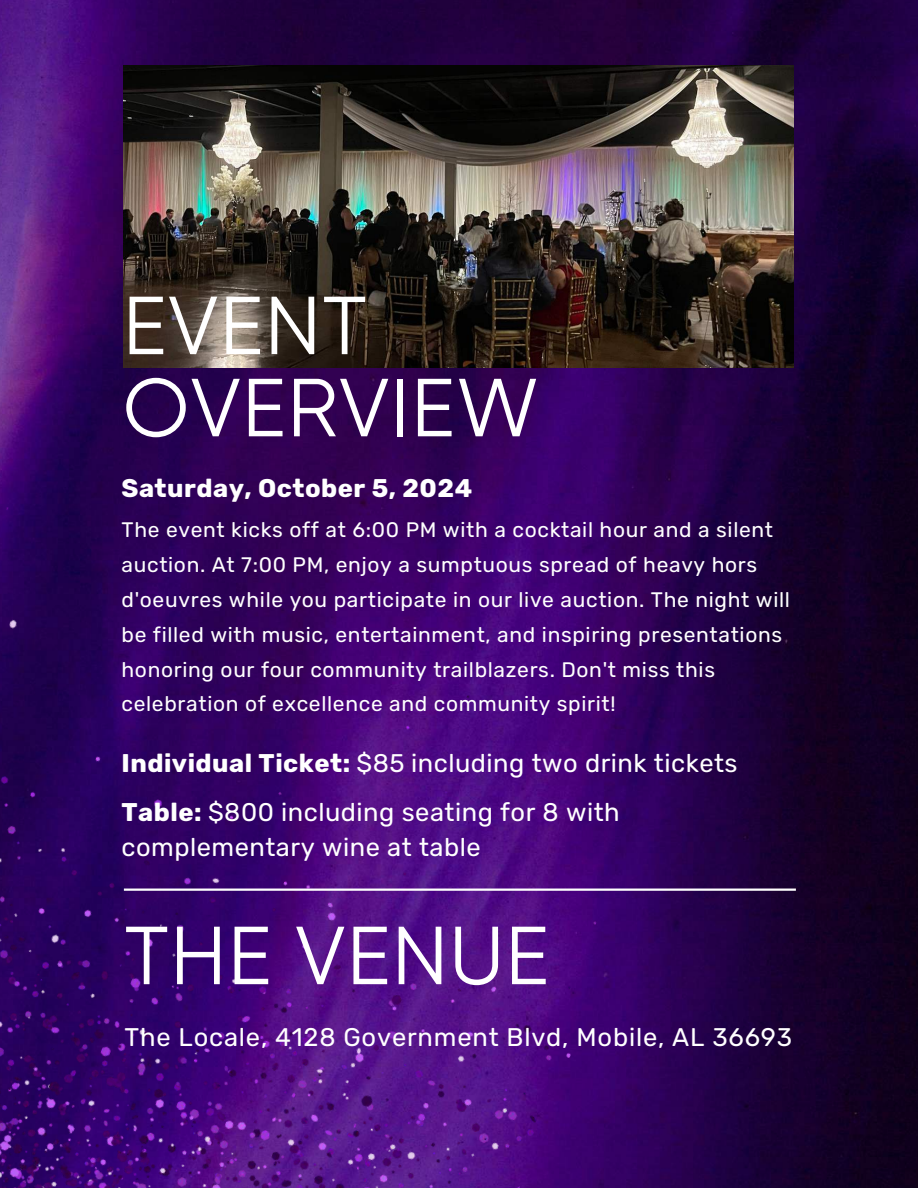
<style>
.page{position:relative;width:918px;height:1188px;background:#fff}
.page>*{position:absolute;margin:0;border:0;box-sizing:border-box;transform-origin:0 0}
.t1{font:82.2px/82.2px "Anonymous";letter-spacing:.02em;color:#fff}
.t2{font:25.5px/48.6px "Rubik";letter-spacing:.02em;color:#fff}
.t3{font:700 25.5px "Rubik";letter-spacing:.02em;color:#fff}
.t4{font:21px/34.8px "Rubik";letter-spacing:.03em;color:#fff}
.s1{font-weight:700}
</style>
<div class="page">
<img style="left:0;top:0;width:918px;height:1188px">
<img style="left:124px;top:66px;width:669px;height:302px">
<img style="left:0;top:314px;width:682px;height:874px">
<hr style="left:124px;top:889px;width:672px;height:2px;background:#fff">
<h1 class="t1" style="left:123px;top:288px;width:417px">EVENT<br>OVERVIEW</h1>
<p class="t3" style="left:122px;top:473px;width:352px">Saturday, October 5, 2024</p>
<p class="t4" style="left:122px;top:513px;width:670px">The event kicks off at 6:00 PM with a cocktail hour and a silent auction. At 7:00 PM, enjoy a sumptuous spread of heavy hors d'oeuvres while you participate in our live auction. The night will be filled with music, entertainment, and inspiring presentations honoring our four community trailblazers. Don't miss this celebration of excellence and community spirit!</p>
<p class="t2" style="left:122px;top:740px;width:618px"><span class="s1">Individual Ticket:</span> $85 including two drink tickets<br><span class="s1">Table:</span> $800 including seating for 8 with</p>
<p class="t2" style="left:122px;top:823px;width:361px">complementary wine at table</p>
<h1 class="t1" style="left:124px;top:918px;width:426px">THE VENUE</h1>
<p class="t2" style="left:124px;top:1014px;width:669px">The Locale, 4128 Government Blvd, Mobile, AL 36693</p>
</div>
